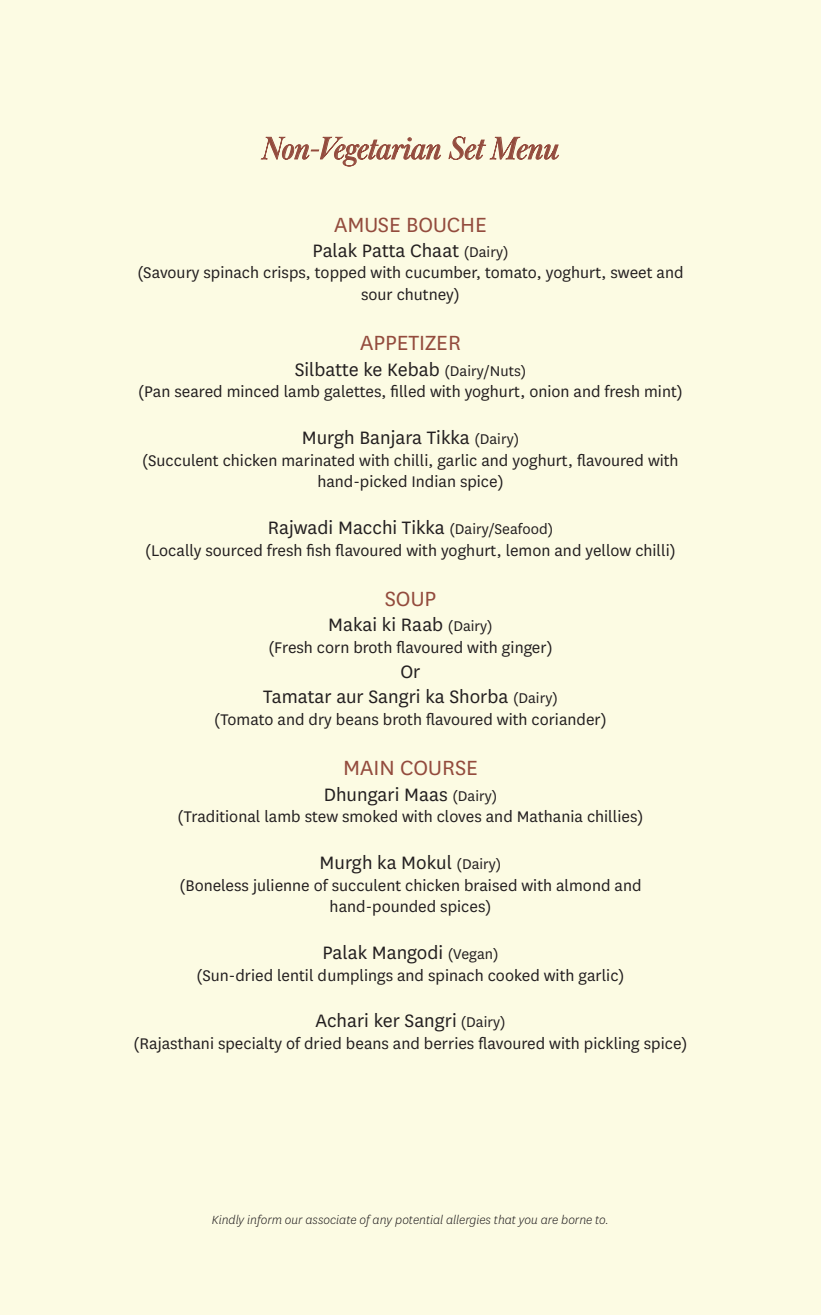
<style>
.page{position:relative;width:821px;height:1315px;background:#fff}
.page>*{position:absolute;margin:0;border:0;box-sizing:border-box;transform-origin:0 0}
.t1{font:italic 33px "Austin Hairline";color:#934b3d}
.t2{font:24px "National";color:#934b3d}
.t3{font:21px/25.2px "National";color:#231f20;text-align:center}
.t4{font:18px/21.6px "National";color:#231f20;text-align:center}
.t5{font:italic 300 13.8px "National";color:#231f20}
.s1{font-size:16.5px}
</style>
<div class="page">
<div style="left:0;top:0;width:820px;height:1315px;background:#fcfbe3"></div>
<svg style="left:261px;top:136px;width:180px;height:30px"></svg>
<svg style="left:448px;top:136px;width:111px;height:24px"></svg>
<h1 class="t1" style="left:262px;top:126px;width:298px">Non-Vegetarian Set Menu</h1>
<h2 class="t2" style="left:334px;top:209px;width:154px">AMUSE BOUCHE</h2>
<p class="t3" style="left:312px;top:237px;width:197px">Palak Patta Chaat <span class="s1">(Dairy)</span></p>
<p class="t4" style="left:137px;top:261px;width:547px">(Savoury spinach crisps, topped with cucumber, tomato, yoghurt, sweet and sour chutney)</p>
<h2 class="t2" style="left:360px;top:327px;width:102px">APPETIZER</h2>
<p class="t3" style="left:295px;top:356px;width:233px">Silbatte ke Kebab <span class="s1">(Dairy/Nuts)</span></p>
<p class="t4" style="left:138px;top:380px;width:546px">(Pan seared minced lamb galettes, filled with yoghurt, onion and fresh mint)</p>
<p class="t3" style="left:302px;top:424px;width:219px">Murgh Banjara Tikka <span class="s1">(Dairy)</span></p>
<p class="t4" style="left:142px;top:449px;width:537px">(Succulent chicken marinated with chilli, garlic and yoghurt, flavoured with hand-picked Indian spice)</p>
<p class="t3" style="left:267px;top:514px;width:287px">Rajwadi Macchi Tikka <span class="s1">(Dairy/Seafood)</span></p>
<p class="t4" style="left:145px;top:539px;width:532px">(Locally sourced fresh fish flavoured with yoghurt, lemon and yellow chilli)</p>
<h2 class="t2" style="left:384px;top:583px;width:53px">SOUP</h2>
<p class="t3" style="left:328px;top:611px;width:166px">Makai ki Raab <span class="s1">(Dairy)</span></p>
<p class="t4" style="left:268px;top:636px;width:286px">(Fresh corn broth flavoured with ginger)</p>
<p class="t3" style="left:263px;top:658px;width:296px">Or<br>Tamatar aur Sangri ka Shorba <span class="s1">(Dairy)</span></p>
<p class="t4" style="left:214px;top:708px;width:394px">(Tomato and dry beans broth flavoured with coriander)</p>
<h2 class="t2" style="left:343px;top:752px;width:136px">MAIN COURSE</h2>
<p class="t3" style="left:323px;top:780px;width:175px">Dhungari Maas <span class="s1">(Dairy)</span></p>
<p class="t4" style="left:177px;top:805px;width:467px">(Traditional lamb stew smoked with cloves and Mathania chillies)</p>
<p class="t3" style="left:319px;top:849px;width:183px">Murgh ka Mokul <span class="s1">(Dairy)</span></p>
<p class="t4" style="left:179px;top:873px;width:463px">(Boneless julienne of succulent chicken braised with almond and hand-pounded spices)</p>
<p class="t3" style="left:322px;top:939px;width:178px">Palak Mangodi <span class="s1">(Vegan)</span></p>
<p class="t4" style="left:196px;top:963px;width:429px">(Sun-dried lentil dumplings and spinach cooked with garlic)</p>
<p class="t3" style="left:315px;top:1007px;width:191px">Achari ker Sangri <span class="s1">(Dairy)</span></p>
<p class="t4" style="left:133px;top:1032px;width:555px">(Rajasthani specialty of dried beans and berries flavoured with pickling spice)</p>
<p class="t5" style="left:212px;top:1212px;width:398px">Kindly inform our associate of any potential allergies that you are borne to.</p>
</div>
